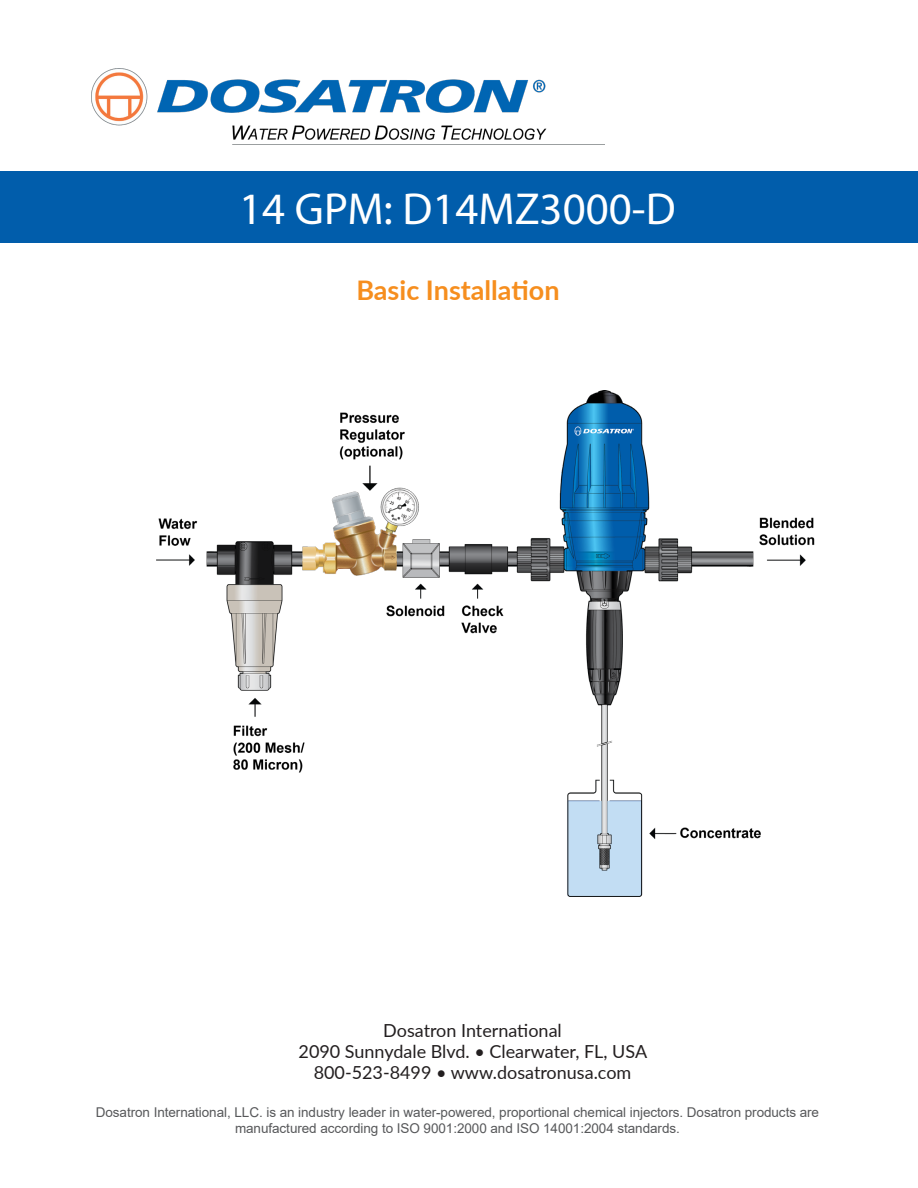
<style>
.page{position:relative;width:918px;height:1188px;background:#fff}
.page>*{position:absolute;margin:0;border:0;box-sizing:border-box;transform-origin:0 0}
.t1{font:45px "Myriad Pro";color:#fff}
.t2{font:700 27px "Lato";color:#f68e1e}
.t3{font:18px "Lato";color:#231f20}
.t4{font:13.5px "Arial";letter-spacing:-.005em;color:#57585a}
</style>
<div class="page">
<img style="left:156px;top:391px;width:659px;height:505px">
<div style="left:0;top:171px;width:918px;height:71px;background:#015dab"></div>
<img style="left:91px;top:69px;width:456px;height:71px">
<p class="t1" style="left:239px;top:182px;width:438px">14 GPM: D14MZ3000-D</p>
<p class="t2" style="left:356px;top:270px;width:205px">Basic Installation</p>
<p class="t3" style="left:383px;top:1018px;width:180px">Dosatron International</p>
<p class="t3" style="left:299px;top:1039px;width:350px">2090 Sunnydale Blvd. • Clearwater, FL, USA</p>
<p class="t3" style="left:314px;top:1060px;width:319px">800-523-8499 • www.dosatronusa.com</p>
<p class="t4" style="left:96px;top:1102px;width:725px">Dosatron International, LLC. is an industry leader in water-powered, proportional chemical injectors. Dosatron products are</p>
<p class="t4" style="left:235px;top:1119px;width:446px">manufactured according to ISO 9001:2000 and ISO 14001:2004 standards.</p>
</div>
